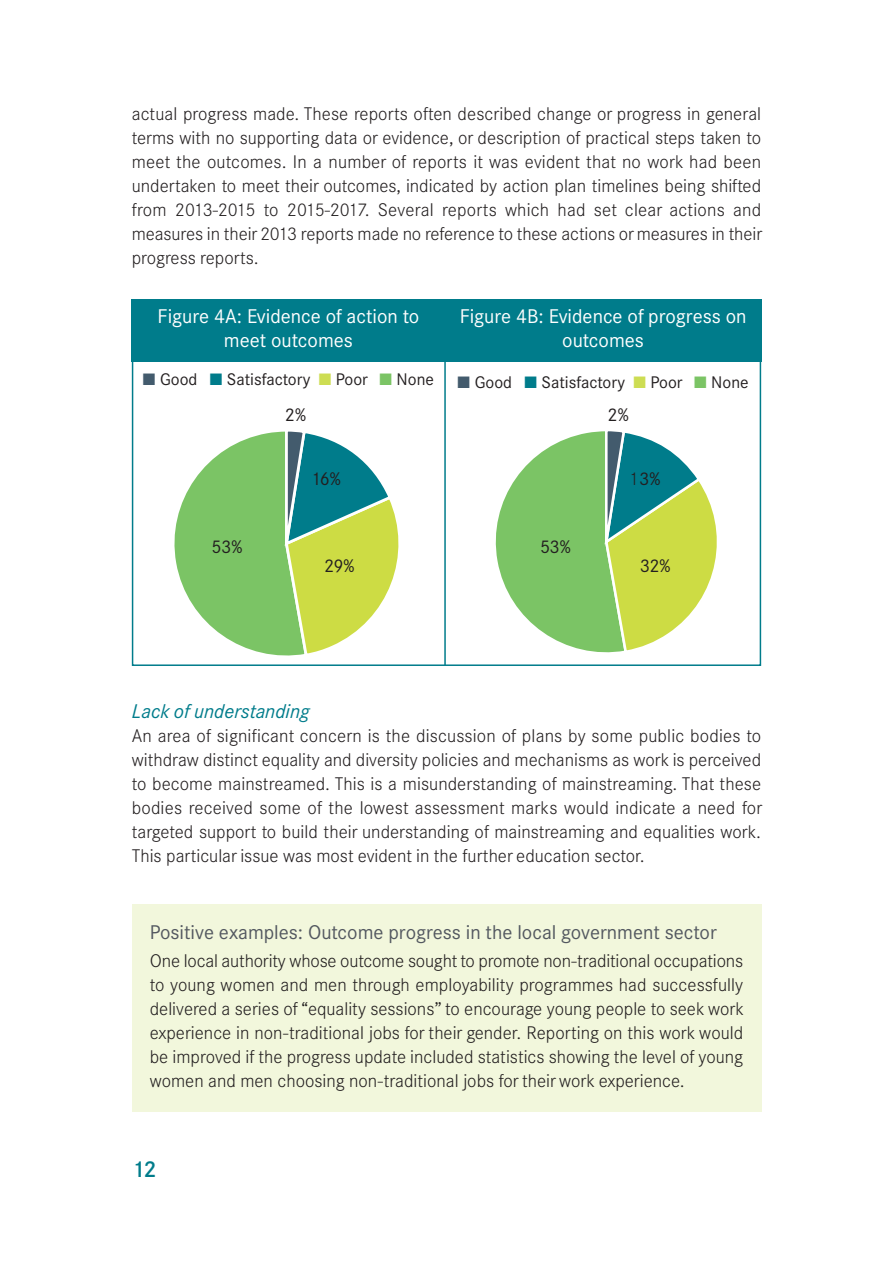
<style>
.page{position:relative;width:893px;height:1263px;background:#fff}
.page>*{position:absolute;margin:0;border:0;box-sizing:border-box;transform-origin:0 0}
.t1{font:500 22.5px "Corporate Sans BQ";color:#007c8b}
.t2{font:19.5px/24px "Corporate Sans BQ";color:#fff;text-align:center}
.t3{font:19.5px "Corporate Sans BQ";color:#535860}
.t4{font:italic 19.5px "Corporate Sans BQ";color:#007c8b}
.t5{font:300 18px/24px "Corporate Sans BQ";color:#231f20;text-align:justify}
.t6{font:18px "Corporate Sans BQ";letter-spacing:-.035em;color:#231f20}
.t7{font:16.5px "Corporate Sans BQ";color:#231f20}
.s1{color:#435b6d}
.s2{color:#007c8b}
.s3{color:#cddd53}
.s4{color:#7bc465}
.s5{font-weight:300}
</style>
<div class="page">
<div style="left:132px;top:904px;width:629px;height:208px;background:#f2f7dc"></div>
<svg style="left:174px;top:431px;width:225px;height:225px"></svg>
<svg style="left:495px;top:431px;width:222px;height:222px"></svg>
<div style="left:132px;top:299px;width:313px;height:63px;background:#007c8b"></div>
<div style="left:445px;top:299px;width:316px;height:63px;background:#007c8b"></div>
<hr style="left:444px;top:328px;width:2px;height:337px;background:#007c8b">
<p class="t5" style="left:132px;top:103px;width:632px">actual progress made. These reports often described change or progress in general terms with no supporting data or evidence, or description of practical steps taken to meet the outcomes. In a number of reports it was evident that no work had been undertaken to meet their outcomes, indicated by action plan timelines being shifted from 2013-2015 to 2015-2017. Several reports which had set clear actions and measures in their 2013 reports made no reference to these actions ormeasures in their progress reports.</p>
<p class="t2" style="left:158px;top:306px;width:263px">Figure 4A: Evidence of action to meet outcomes</p>
<p class="t2" style="left:460px;top:306px;width:288px">Figure 4B: Evidence of progress on outcomes</p>
<p class="t7" style="left:143px;top:373px;width:293px"><span class="s1">■</span> Good <span class="s2">■</span> Satisfactory <span class="s3">■</span> Poor <span class="s4">■</span> None</p>
<p class="t7" style="left:458px;top:376px;width:293px"><span class="s1">■</span> Good <span class="s2">■</span> Satisfactory <span class="s3">■</span> Poor <span class="s4">■</span> None</p>
<p class="t6" style="left:285px;top:408px;width:23px">2%</p>
<p class="t6" style="left:608px;top:408px;width:23px">2%</p>
<p class="t6" style="left:212px;top:541px;width:32px">53%</p>
<p class="t6" style="left:311px;top:472px;width:32px">16%</p>
<p class="t6" style="left:324px;top:559px;width:32px">29%</p>
<p class="t6" style="left:540px;top:541px;width:32px">53%</p>
<p class="t6" style="left:629px;top:472px;width:33px"><span class="s5">1</span>3%</p>
<p class="t6" style="left:640px;top:559px;width:32px">32%</p>
<p class="t4" style="left:132px;top:704px;width:180px">Lack of understanding</p>
<p class="t5" style="left:132px;top:725px;width:632px">An area of significant concern is the discussion of plans by some public bodies to withdraw distinct equality and diversity policies and mechanisms as work is perceived to become mainstreamed. This is a misunderstanding of mainstreaming. That these bodies received some of the lowest assessment marks would indicate a need for targeted support to build their understanding of mainstreaming and equalities work.<br>This particular issue was most evident in the further education sector.</p>
<p class="t3" style="left:150px;top:925px;width:568px">Positive examples: Outcome progress in the local government sector</p>
<p class="t5" style="left:150px;top:950px;width:596px">One local authority whose outcome sought to promote non-traditional occupations to young women and men through employability programmes had successfully delivered a series of “equality sessions” to encourage young people to seek work experience in non-traditional jobs for their gender. Reporting on this work would be improved if the progress update included statistics showing the level of young women and men choosing non-traditional jobs for their work experience.</p>
<p class="t1" style="left:132px;top:1161px;width:26px">12</p>
</div>
